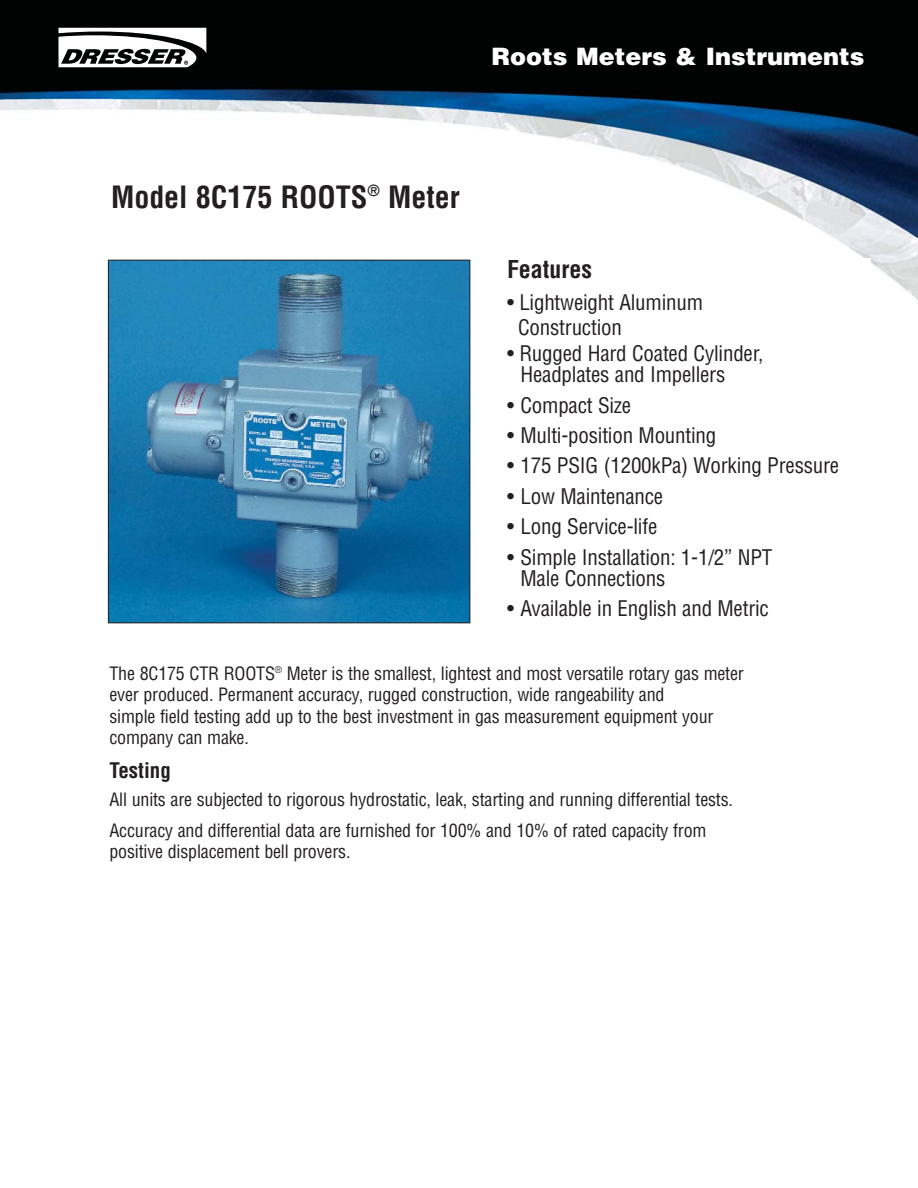
<style>
.page{position:relative;width:918px;height:1188px;background:#fff}
.page>*{position:absolute;margin:0;border:0;box-sizing:border-box;transform-origin:0 0}
.t1{font:700 condensed 30px "Helvetica";color:#231f20}
.t2{font:900 24px "Helvetica";color:#fff}
.t3{font:700 condensed 24px "Helvetica";color:#231f20}
.t4{font:condensed 21px/21px "Helvetica";letter-spacing:-.01em;color:#231f20}
.t5{font:700 condensed 21px "Helvetica";color:#231f20}
.t6{font:condensed 18px/21.6px "Helvetica";letter-spacing:-.01em;color:#231f20}
</style>
<div class="page">
<img style="left:0;top:0;width:918px;height:334px">
<img style="left:110px;top:262px;width:358px;height:359px">
<div style="left:108px;top:260px;width:362px;height:363px;border:1px solid #231f20"></div>
<div style="left:506px;top:258px;width:366px;height:381px;background:#fff"></div>
<svg style="left:58px;top:28px;width:148px;height:39px"></svg>
<h2 class="t2" style="left:492px;top:47px;width:374px">Roots Meters &amp; Instruments</h2>
<h1 class="t1" style="left:111px;top:185px;width:350px">Model 8C175 ROOTS<sup>®</sup> Meter</h1>
<h2 class="t3" style="left:507px;top:260px;width:87px">Features</h2>
<p class="t4" style="left:518px;top:291px;width:186px;line-height:25.2px;text-indent:-11px">• Lightweight Aluminum<br>Construction</p>
<p class="t4" style="left:521px;top:345px;width:244px;text-indent:-14px">• Rugged Hard Coated Cylinder,<br>Headplates and Impellers</p>
<p class="t4" style="left:507px;top:396px;width:126px">• Compact Size</p>
<p class="t4" style="left:507px;top:427px;width:211px">• Multi-position Mounting</p>
<p class="t4" style="left:507px;top:457px;width:334px">• 175 PSIG (1200kPa) Working Pressure</p>
<p class="t4" style="left:507px;top:487px;width:158px">• Low Maintenance</p>
<p class="t4" style="left:507px;top:518px;width:152px">• Long Service-life</p>
<p class="t4" style="left:521px;top:548px;width:253px;text-indent:-14px">• Simple Installation: 1-1/2” NPT<br>Male Connections</p>
<p class="t4" style="left:507px;top:600px;width:263px">• Available in English and Metric</p>
<p class="t6" style="left:109px;top:664px;width:636px">The 8C175 CTR ROOTS<sup>®</sup> Meter is the smallest, lightest and most versatile rotary gas meter ever produced. Permanent accuracy, rugged construction, wide rangeability and<br>simple field testing add up to the best investment in gas measurement equipment your company can make.</p>
<p class="t5" style="left:110px;top:762px;width:63px">Testing</p>
<p class="t6" style="left:110px;top:785px;width:625px;line-height:31px">All units are subjected to rigorous hydrostatic, leak, starting and running differential tests.<br>Accuracy and differential data are furnished for 100% and 10% of rated capacity from</p>
<p class="t6" style="left:110px;top:843px;width:243px">positive displacement bell provers.</p>
</div>
